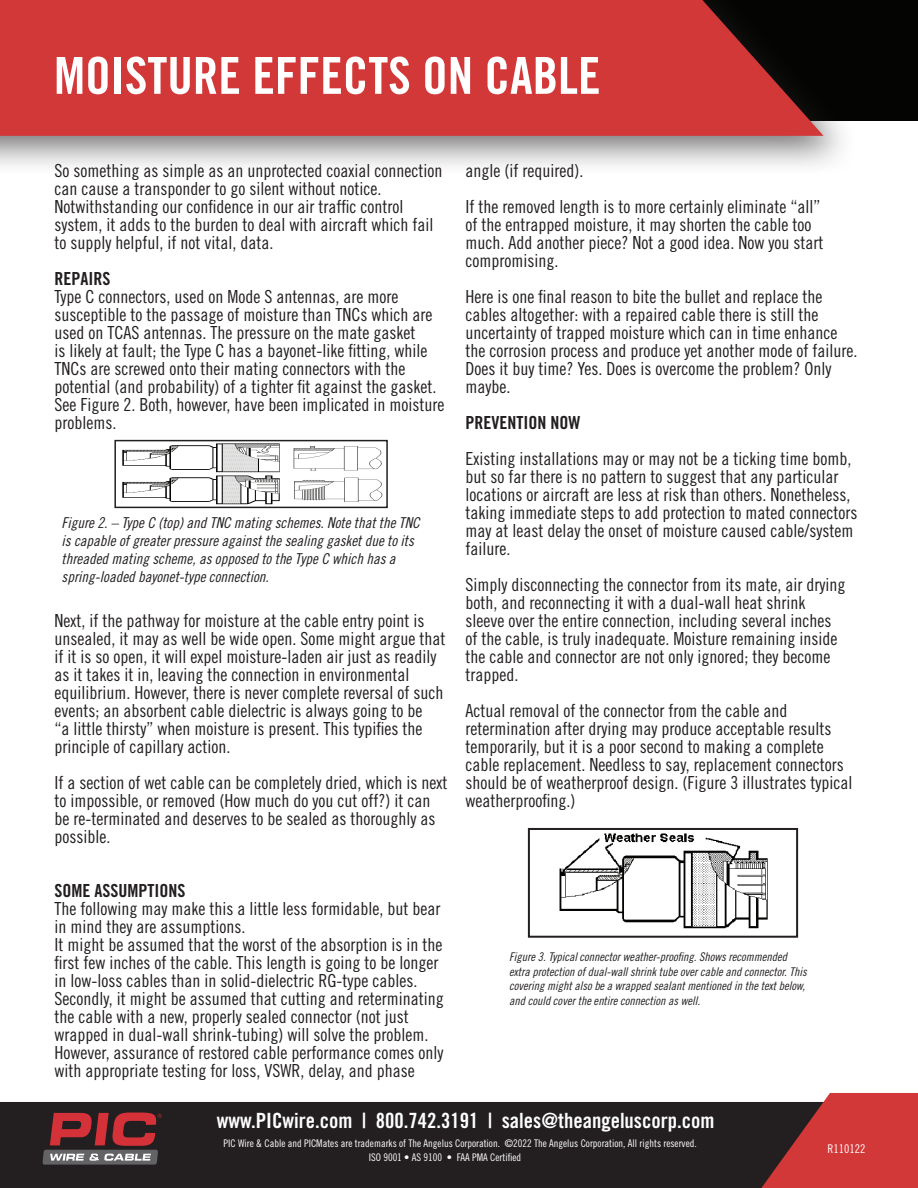
<style>
.page{position:relative;width:918px;height:1188px;background:#fff}
.page>*{position:absolute;margin:0;border:0;box-sizing:border-box;transform-origin:0 0}
.t1{font:51px "Trade Gothic LT Std Bd Cn 20";color:#fff}
.Category_2_no_TOC{font:21px "Trade Gothic LT Std Bd Cn 20";color:#fff}
.t2{font:18px/18px "Trade Gothic LT Std Cn 18";color:#231f20}
.t3{font:18px "Trade Gothic LT Std Bd Cn 20";color:#231f20}
.Caption_-_Left_Align{font:15px/17.7px "Trade Gothic LT Std Cn 18 Obl";color:#231f20}
.Caption_-_Left_Align-2{font:12px/14.4px "Trade Gothic LT Std Cn 18 Obl";color:#231f20}
.t4{font:12px "Trade Gothic LT Std Cn 18";color:#fff}
.t5{font:10.5px "Trade Gothic LT Std Cn 18";color:#fff}
</style>
<div class="page">
<div style="left:508px;top:0;width:410px;height:120px;background:#040503"></div>
<div style="left:0;top:0;width:860px;height:177px;background:#231f20;opacity:.64"></div>
<svg style="left:0;top:0;width:824px;height:136px;background:#c43435"></svg>
<div style="left:0;top:1102px;width:761px;height:86px;background:#231f20"></div>
<svg style="left:761px;top:1093px;width:157px;height:95px;background:#b43b3c"></svg>
<svg style="left:43px;top:1113px;width:119px;height:52px;background:#784144"></svg>
<img style="left:122px;top:443px;width:261px;height:62px">
<div style="left:114px;top:440px;width:274px;height:68px;border:2px solid #231f20"></div>
<img style="left:559px;top:833px;width:209px;height:96px">
<div style="left:528px;top:828px;width:270px;height:110px;border:2px solid #231f20"></div>
<p class="t1" style="left:54px;top:45px;width:548px">MOISTURE EFFECTS ON CABLE</p>
<p class="t2" style="left:55px;top:162px;width:389px">So something as simple as an unprotected coaxial connection can cause a transponder to go silent without notice.<br>Notwithstanding our confidence in our air traffic control system, it adds to the burden to deal with aircraft which fail to supply helpful, if not vital, data.</p>
<p class="t3" style="left:55px;top:268px;width:57px">REPAIRS</p>
<p class="t2" style="left:55px;top:288px;width:391px">Type C connectors, used on Mode S antennas, are more susceptible to the passage of moisture than TNCs which are used on TCAS antennas. The pressure on the mate gasket<br>is likely at fault; the Type C has a bayonet-like fitting, while TNCs are screwed onto their mating connectors with the potential (and probability) of a tighter fit against the gasket.<br>See Figure 2. Both, however, have been implicated in moisture problems.</p>
<p class="Caption_-_Left_Align" style="left:62px;top:515px;width:360px">Figure 2. – Type C (top) and TNC mating schemes. Note that the TNC is capable of greater pressure against the sealing gasket due to its threaded mating scheme, as opposed to the Type C which has a spring-loaded bayonet-type connection.</p>
<p class="t2" style="left:55px;top:612px;width:392px">Next, if the pathway for moisture at the cable entry point is unsealed, it may as well be wide open. Some might argue that if it is so open, it will expel moisture-laden air just as readily as it takes it in, leaving the connection in environmental equilibrium. However, there is never complete reversal of such events; an absorbent cable dielectric is always going to be<br>“a little thirsty” when moisture is present. This typifies the principle of capillary action.</p>
<p class="t2" style="left:55px;top:774px;width:394px">If a section of wet cable can be completely dried, which is next to impossible, or removed (How much do you cut off?) it can be re-terminated and deserves to be sealed as thoroughly as possible.</p>
<p class="t3" style="left:55px;top:880px;width:132px">SOME ASSUMPTIONS</p>
<p class="t2" style="left:55px;top:900px;width:387px">The following may make this a little less formidable, but bear in mind they are assumptions.</p>
<p class="t2" style="left:55px;top:936px;width:391px">It might be assumed that the worst of the absorption is in the first few inches of the cable. This length is going to be longer in low-loss cables than in solid-dielectric RG-type cables.<br>Secondly, it might be assumed that cutting and reterminating the cable with a new, properly sealed connector (not just wrapped in dual-wall shrink-tubing) will solve the problem.<br>However, assurance of restored cable performance comes only with appropriate testing for loss, VSWR, delay, and phase</p>
<p class="t2" style="left:466px;top:162px;width:119px">angle (if required).</p>
<p class="t2" style="left:466px;top:198px;width:359px">If the removed length is to more certainly eliminate “all” of the entrapped moisture, it may shorten the cable too much. Add another piece? Not a good idea. Now you start compromising.</p>
<p class="t2" style="left:466px;top:288px;width:393px">Here is one final reason to bite the bullet and replace the cables altogether: with a repaired cable there is still the uncertainty of trapped moisture which can in time enhance the corrosion process and produce yet another mode of failure.<br>Does it buy time? Yes. Does is overcome the problem? Only maybe.</p>
<p class="t3" style="left:466px;top:412px;width:116px">PREVENTION NOW</p>
<p class="t2" style="left:466px;top:450px;width:393px">Existing installations may or may not be a ticking time bomb, but so far there is no pattern to suggest that any particular locations or aircraft are less at risk than others. Nonetheless, taking immediate steps to add protection to mated connectors may at least delay the onset of moisture caused cable/system failure.</p>
<p class="t2" style="left:466px;top:576px;width:381px">Simply disconnecting the connector from its mate, air drying both, and reconnecting it with a dual-wall heat shrink sleeve over the entire connection, including several inches of the cable, is truly inadequate. Moisture remaining inside the cable and connector are not only ignored; they become trapped.</p>
<p class="t2" style="left:466px;top:702px;width:388px">Actual removal of the connector from the cable and retermination after drying may produce acceptable results temporarily, but it is a poor second to making a complete cable replacement. Needless to say, replacement connectors should be of weatherproof design. (Figure 3 illustrates typical weatherproofing.)</p>
<p class="Caption_-_Left_Align-2" style="left:509px;top:950px;width:299px">Figure 3. Typical connector weather-proofing. Shows recommended extra protection of dual-wall shrink tube over cable and connector. This covering might also be a wrapped sealant mentioned in the text below, and could cover the entire connection as well.</p>
<p class="Category_2_no_TOC" style="left:217px;top:1107px;width:499px">www.PICwire.com | 800.742.3191 | sales@theangeluscorp.com</p>
<p class="t5" style="left:224px;top:1137px;width:475px">PIC Wire &amp; Cable and PICMates are trademarks of The Angelus Corporation. ©2022 The Angelus Corporation, All rights reserved.</p>
<p class="t5" style="left:369px;top:1151px;width:154px">ISO 9001 • AS 9100 • FAA PMA Certified</p>
<p class="t4" style="left:828px;top:1141px;width:39px">R110122</p>
</div>
